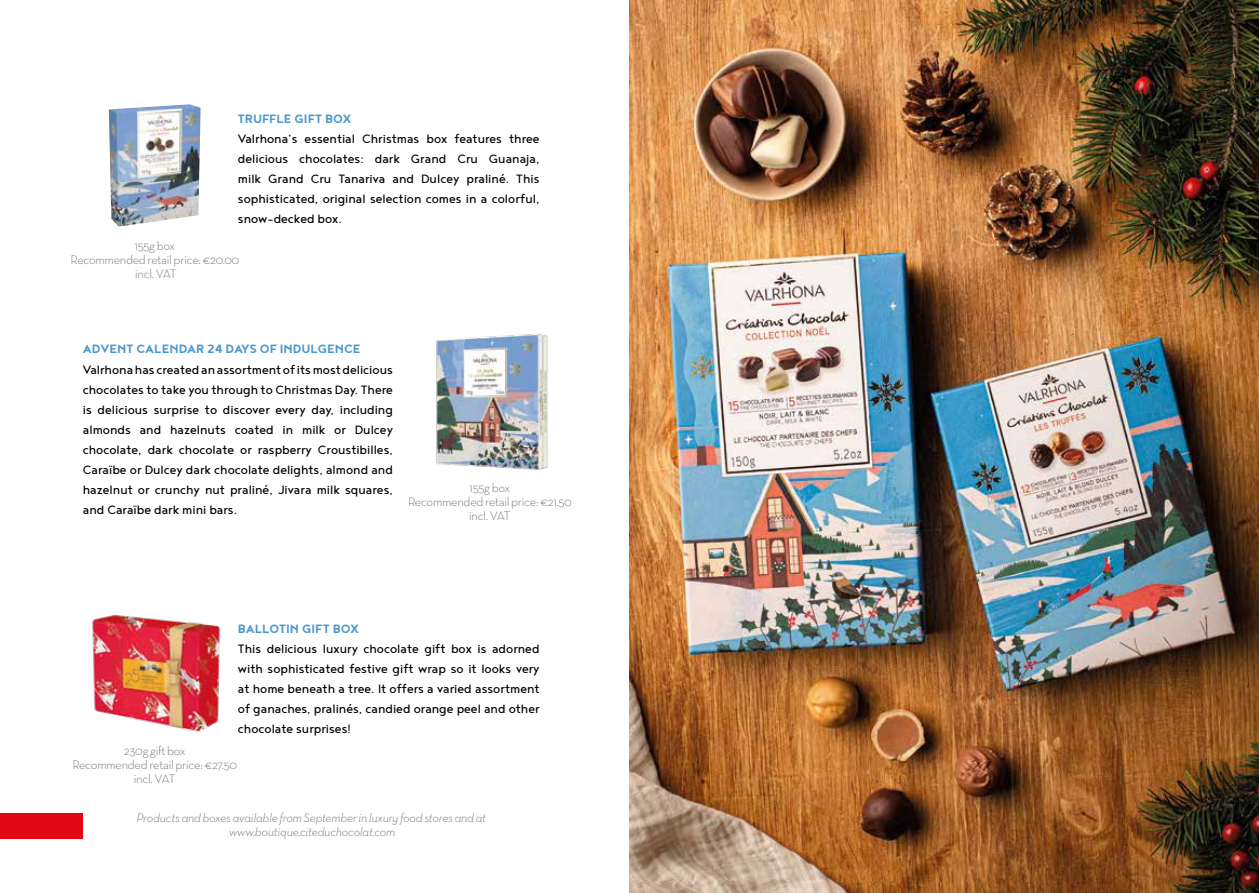
<style>
.page{position:relative;width:1259px;height:893px;background:#fff}
.page>*{position:absolute;margin:0;border:0;box-sizing:border-box;transform-origin:0 0}
.t1{font:14.85px/20.1px "Noyh Geometric";color:#000;text-align:justify}
.t2{font:700 14.85px "Noyh Geometric";color:#4a97ce}
.t3{font:300 12.75px/14px "Neutra Text";letter-spacing:-.02em;color:#706f6f;text-align:center}
.t4{font:italic 300 12.75px/14px "Neutra Text";letter-spacing:-.02em;color:#706f6f;text-align:center}
</style>
<div class="page">
<img style="left:109px;top:104px;width:92px;height:123px">
<img style="left:436px;top:333px;width:112px;height:137px">
<div style="left:0;top:813px;width:83px;height:25px;background:#e30613"></div>
<img style="left:92px;top:614px;width:128px;height:118px">
<img style="left:629px;top:0;width:630px;height:893px">
<p class="t2" style="left:238px;top:110px;width:115px">TRUFFLE GIFT BOX</p>
<p class="t1" style="left:238px;top:128px;width:303px">Valrhona’s essential Christmas box features three delicious chocolates: dark Grand Cru Guanaja, milk Grand Cru Tanariva and Dulcey praliné. This sophisticated, original selection comes in a colorful, snow-decked box.</p>
<p class="t3" style="left:71px;top:238px;width:171px">155g box<br>Recommended retail price: €20.00 incl. VAT</p>
<p class="t2" style="left:83px;top:341px;width:279px">ADVENT CALENDAR 24 DAYS OF INDULGENCE</p>
<p class="t1" style="left:83px;top:359px;width:311px">Valrhona has created an assortment of its most delicious chocolates to take you through to Christmas Day. There is delicious surprise to discover every day, including almonds and hazelnuts coated in milk or Dulcey chocolate, dark chocolate or raspberry Croustibilles, Caraïbe or Dulcey dark chocolate delights, almond and hazelnut or crunchy nut praliné, Jivara milk squares, and Caraïbe dark mini bars.</p>
<p class="t3" style="left:408px;top:480px;width:165px">155g box<br>Recommended retail price: €21.50 incl. VAT</p>
<p class="t2" style="left:238px;top:620px;width:122px">BALLOTIN GIFT BOX</p>
<p class="t1" style="left:238px;top:638px;width:303px">This delicious luxury chocolate gift box is adorned with sophisticated festive gift wrap so it looks very at home beneath a tree. It offers a varied assortment of ganaches, pralinés, candied orange peel and other chocolate surprises!</p>
<p class="t3" style="left:72px;top:743px;width:166px">230g gift box<br>Recommended retail price: €27.50 incl. VAT</p>
<p class="t4" style="left:136px;top:810px;width:351px">Products and boxes available from September in luxury food stores and at www.boutique.citeduchocolat.com</p>
</div>
